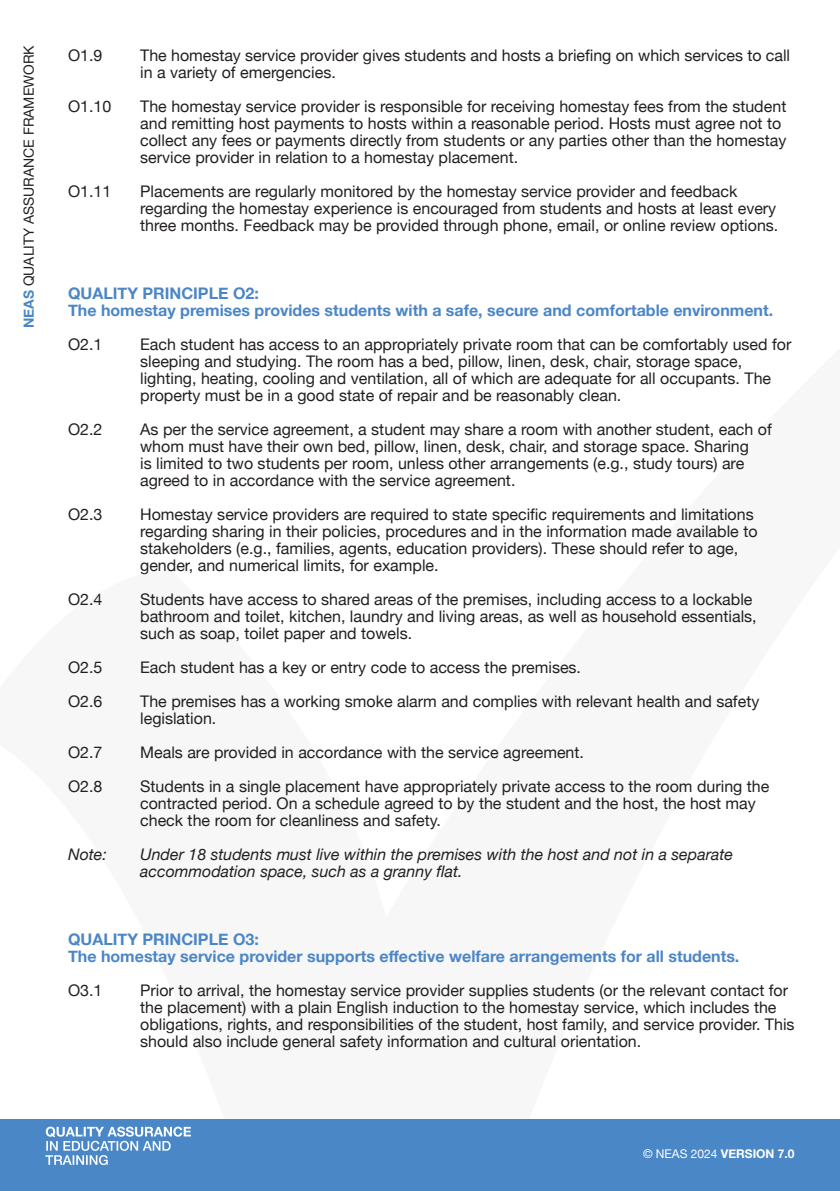
<style>
.page{position:relative;width:840px;height:1191px;background:#fff}
.page>*{position:absolute;margin:0;border:0;box-sizing:border-box;transform-origin:0 0}
.t1{font:16px/17px "Helvetica Neue";color:#231f20}
.t2{font:700 16px/17px "Helvetica Neue";color:#4b86c6}
.t3{font:italic 16px/17px "Helvetica Neue";color:#231f20}
.t4{font:14px "Helvetica Neue";color:#231f20}
.t5{font:700 12px "Helvetica Neue";color:#fff}
.s1{font-weight:700;color:#4a87c7}
.s2{font-weight:400}
</style>
<div class="page">
<div style="left:0;top:1119px;width:839px;height:72px;background:#4a87c7"></div>
<svg style="left:45px;top:1126px;width:146px;height:39px"></svg>
<p class="t4" style="left:19px;top:328px;width:284px;rotate:-90deg"><span class="s1">NEAS</span> QUALITY ASSURANCE FRAMEWORK</p>
<p class="t1" style="left:68px;top:47px;width:36px">O1.9</p>
<p class="t1" style="left:140px;top:47px;width:651px">The homestay service provider gives students and hosts a briefing on which services to call in a variety of emergencies.</p>
<p class="t1" style="left:68px;top:98px;width:45px">O1.10</p>
<p class="t1" style="left:140px;top:98px;width:647px">The homestay service provider is responsible for receiving homestay fees from the student and remitting host payments to hosts within a reasonable period. Hosts must agree not to collect any fees or payments directly from students or any parties other than the homestay service provider in relation to a homestay placement.</p>
<p class="t1" style="left:68px;top:183px;width:45px">O1.11</p>
<p class="t1" style="left:140px;top:183px;width:639px">Placements are regularly monitored by the homestay service provider and feedback regarding the homestay experience is encouraged from students and hosts at least every three months. Feedback may be provided through phone, email, or online review options.</p>
<p class="t2" style="left:68px;top:285px;width:706px">QUALITY PRINCIPLE O2:<br>The homestay premises provides students with a safe, secure and comfortable environment.</p>
<p class="t1" style="left:68px;top:336px;width:36px">O2.1</p>
<p class="t1" style="left:140px;top:336px;width:652px">Each student has access to an appropriately private room that can be comfortably used for sleeping and studying. The room has a bed, pillow, linen, desk, chair, storage space, lighting, heating, cooling and ventilation, all of which are adequate for all occupants. The property must be in a good state of repair and be reasonably clean.</p>
<p class="t1" style="left:68px;top:421px;width:36px">O2.2</p>
<p class="t1" style="left:140px;top:421px;width:632px">As per the service agreement, a student may share a room with another student, each of whom must have their own bed, pillow, linen, desk, chair, and storage space. Sharing<br>is limited to two students per room, unless other arrangements (e.g., study tours) are agreed to in accordance with the service agreement.</p>
<p class="t1" style="left:68px;top:506px;width:36px">O2.3</p>
<p class="t1" style="left:140px;top:506px;width:618px">Homestay service providers are required to state specific requirements and limitations regarding sharing in their policies, procedures and in the information made available to stakeholders (e.g., families, agents, education providers). These should refer to age, gender, and numerical limits, for example.</p>
<p class="t1" style="left:68px;top:591px;width:36px">O2.4</p>
<p class="t1" style="left:140px;top:591px;width:617px">Students have access to shared areas of the premises, including access to a lockable bathroom and toilet, kitchen, laundry and living areas, as well as household essentials, such as soap, toilet paper and towels.</p>
<p class="t1" style="left:68px;top:659px;width:36px">O2.5</p>
<p class="t1" style="left:140px;top:659px;width:442px">Each student has a key or entry code to access the premises.</p>
<p class="t1" style="left:68px;top:693px;width:36px">O2.6</p>
<p class="t1" style="left:140px;top:693px;width:620px">The premises has a working smoke alarm and complies with relevant health and safety legislation.</p>
<p class="t1" style="left:68px;top:744px;width:36px">O2.7</p>
<p class="t1" style="left:140px;top:744px;width:445px">Meals are provided in accordance with the service agreement.</p>
<p class="t1" style="left:68px;top:778px;width:36px">O2.8</p>
<p class="t1" style="left:140px;top:778px;width:630px">Students in a single placement have appropriately private access to the room during the contracted period. On a schedule agreed to by the student and the host, the host may check the room for cleanliness and safety.</p>
<p class="t3" style="left:68px;top:846px;width:40px">Note:</p>
<p class="t3" style="left:140px;top:846px;width:594px">Under 18 students must live within the premises with the host and not in a separate accommodation space, such as a granny flat.</p>
<p class="t2" style="left:68px;top:931px;width:672px">QUALITY PRINCIPLE O3:<br>The homestay service provider supports effective welfare arrangements for all students.</p>
<p class="t1" style="left:68px;top:982px;width:36px">O3.1</p>
<p class="t1" style="left:140px;top:982px;width:655px">Prior to arrival, the homestay service provider supplies students (or the relevant contact for the placement) with a plain English induction to the homestay service, which includes the obligations, rights, and responsibilities of the student, host family, and service provider. This should also include general safety information and cultural orientation.</p>
<p class="t5" style="left:642px;top:1143px;width:153px"><span class="s2">© NEAS 2024</span> VERSION 7.0</p>
</div>
